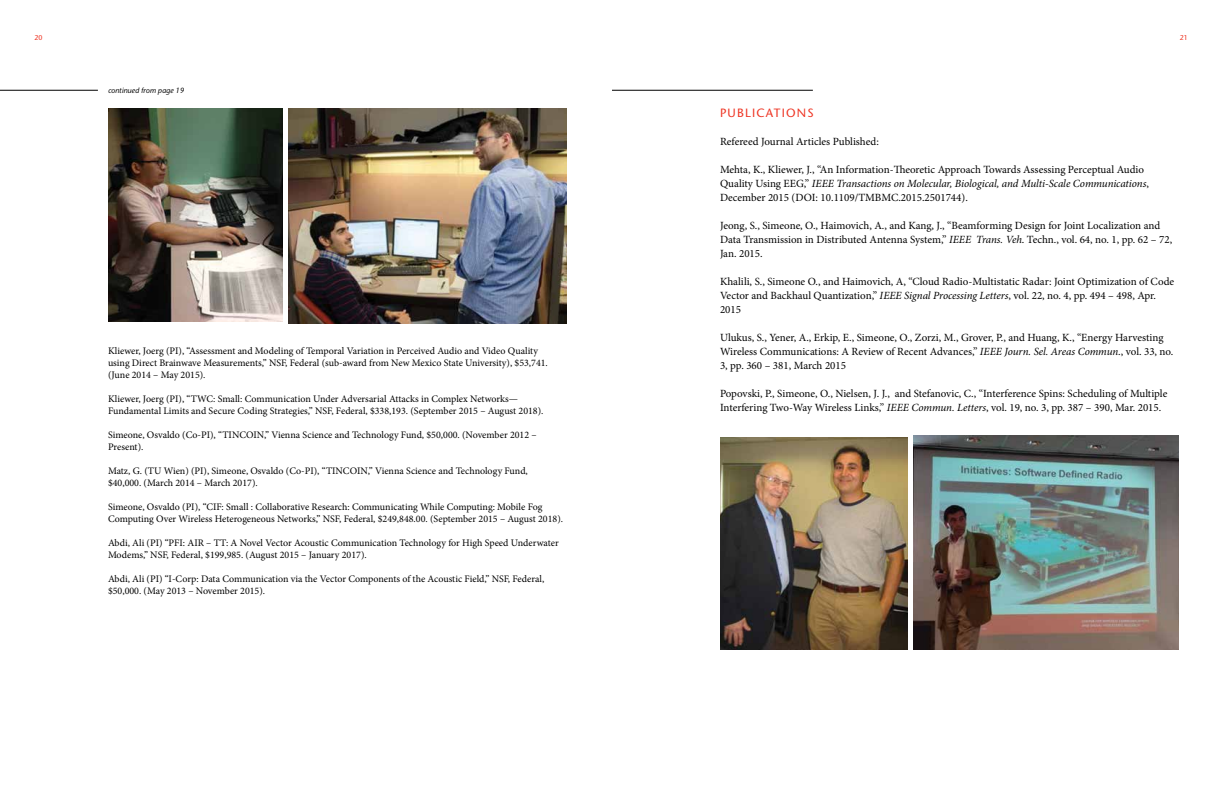
<style>
.page{position:relative;width:1224px;height:792px;background:#fff}
.page>*{position:absolute;margin:0;border:0;box-sizing:border-box;transform-origin:0 0}
.t1{font:500 12px "Stone Sans Std";letter-spacing:.1em;color:#ee3524}
.t2{font:11px/14px "Minion Pro";color:#000}
.t3{font:10px/12px "Minion Pro";color:#000}
.t4{font:italic 500 7.5px "Stone Sans Std";color:#000}
.t5{font:500 7px "Stone Sans Std";color:#ee3524}
.s1{font-style:italic}
</style>
<div class="page">
<hr style="left:612px;top:90px;width:201px;height:1px;background:#000">
<img style="left:108px;top:108px;width:174px;height:214px">
<img style="left:288px;top:108px;width:279px;height:215px">
<img style="left:720px;top:437px;width:188px;height:213px">
<img style="left:914px;top:436px;width:265px;height:214px">
<hr style="left:0;top:90px;width:98px;height:1px;background:#000">
<p class="t5" style="left:35px;top:34px;width:10px">20</p>
<p class="t5" style="left:1180px;top:34px;width:10px">21</p>
<p class="t4" style="left:108px;top:86px;width:78px">continued from page 19</p>
<p class="t3" style="left:108px;top:344px;width:441px">Kliewer, Joerg (PI), “Assessment and Modeling of Temporal Variation in Perceived Audio and Video Quality using Direct Brainwave Measurements,” NSF, Federal (sub-award from New Mexico State University), $53,741. (June 2014 – May 2015).</p>
<p class="t3" style="left:108px;top:392px;width:437px">Kliewer, Joerg (PI), “TWC: Small: Communication Under Adversarial Attacks in Complex Networks—<br>Fundamental Limits and Secure Coding Strategies,” NSF, Federal, $338,193. (September 2015 – August 2018).</p>
<p class="t3" style="left:108px;top:428px;width:430px">Simeone, Osvaldo (Co-PI), “TINCOIN,” Vienna Science and Technology Fund, $50,000. (November 2012 –<br>Present).</p>
<p class="t3" style="left:108px;top:464px;width:421px">Matz, G. (TU Wien) (PI), Simeone, Osvaldo (Co-PI), “TINCOIN,” Vienna Science and Technology Fund, $40,000. (March 2014 – March 2017).</p>
<p class="t3" style="left:108px;top:500px;width:457px">Simeone, Osvaldo (PI), “CIF: Small : Collaborative Research: Communicating While Computing: Mobile Fog<br>Computing Over Wireless Heterogeneous Networks,” NSF, Federal, $249,848.00. (September 2015 – August 2018).</p>
<p class="t3" style="left:108px;top:536px;width:452px">Abdi, Ali (PI) “PFI: AIR – TT: A Novel Vector Acoustic Communication Technology for High Speed Underwater<br>Modems,” NSF, Federal, $199,985. (August 2015 – January 2017).</p>
<p class="t3" style="left:108px;top:572px;width:438px">Abdi, Ali (PI) “I-Corp: Data Communication via the Vector Components of the Acoustic Field,” NSF, Federal, $50,000. (May 2013 – November 2015).</p>
<p class="t1" style="left:720px;top:106px;width:95px">PUBLICATIONS</p>
<p class="t2" style="left:720px;top:135px;width:160px">Refereed Journal Articles Published:</p>
<p class="t2" style="left:720px;top:163px;width:430px">Mehta, K., Kliewer, J., “An Information-Theoretic Approach Towards Assessing Perceptual Audio<br>Quality Using EEG,” <span class="s1">IEEE Transactions on Molecular, Biological, and Multi-Scale Communications</span>,<br>December 2015 (DOI: 10.1109/TMBMC.2015.2501744).</p>
<p class="t2" style="left:720px;top:219px;width:454px">Jeong, S., Simeone, O., Haimovich, A., and Kang, J., “Beamforming Design for Joint Localization and<br>Data Transmission in Distributed Antenna System,” <span class="s1">IEEE Trans. Veh</span>. Techn., vol. 64, no. 1, pp. 62 – 72,<br>Jan. 2015.</p>
<p class="t2" style="left:720px;top:275px;width:456px">Khalili, S., Simeone O., and Haimovich, A, “Cloud Radio-Multistatic Radar: Joint Optimization of Code<br>Vector and Backhaul Quantization,” <span class="s1">IEEE Signal Processing Letters</span>, vol. 22, no. 4, pp. 494 – 498, Apr.<br>2015</p>
<p class="t2" style="left:720px;top:331px;width:455px">Ulukus, S., Yener, A., Erkip, E., Simeone, O., Zorzi, M., Grover, P., and Huang, K., “Energy Harvesting<br>Wireless Communications: A Review of Recent Advances,” <span class="s1">IEEE Journ. Sel. Areas Commun</span>., vol. 33, no.<br>3, pp. 360 – 381, March 2015</p>
<p class="t2" style="left:720px;top:387px;width:449px">Popovski, P., Simeone, O., Nielsen, J. J., and Stefanovic, C., “Interference Spins: Scheduling of Multiple<br>Interfering Two-Way Wireless Links,” <span class="s1">IEEE Commun. Letters</span>, vol. 19, no. 3, pp. 387 – 390, Mar. 2015.</p>
</div>
